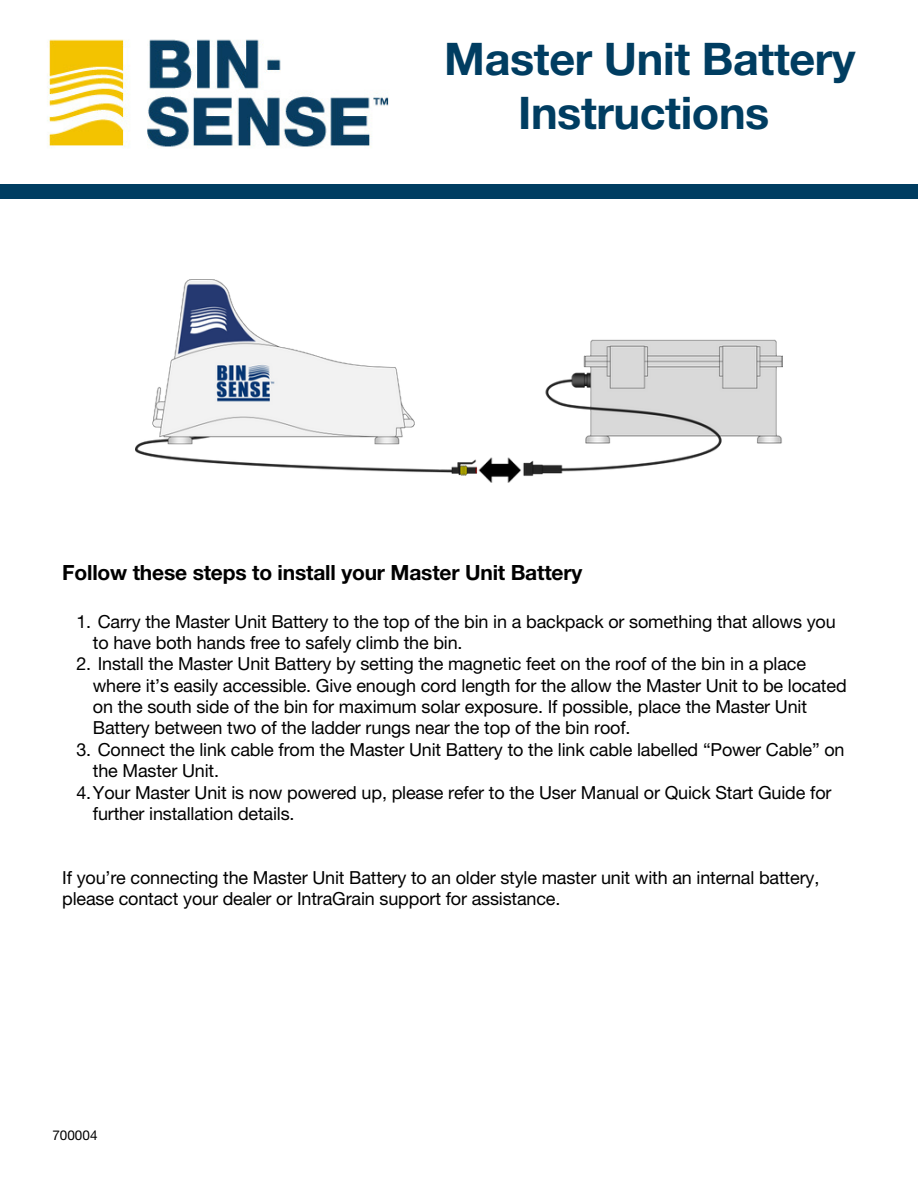
<style>
.page{position:relative;width:918px;height:1188px;background:#fff}
.page>*{position:absolute;margin:0;border:0;box-sizing:border-box;transform-origin:0 0}
.t1{font:700 45px/54px "Helvetica Neue LT Pro";letter-spacing:-.01em;color:#003d61;text-align:center}
.t2{font:700 21px "Helvetica Neue LT Pro";letter-spacing:-.01em;color:#000}
.t3{font:18px/21.3px "Helvetica Neue LT Pro";letter-spacing:-.01em;color:#000}
.t4{font:13.5px "Helvetica Neue LT Pro";color:#000}
</style>
<div class="page">
<img style="left:0;top:39px;width:507px;height:241px">
<div style="left:0;top:184px;width:918px;height:14px;background:#003d61"></div>
<img style="left:135px;top:280px;width:648px;height:202px">
<h1 class="t1" style="left:444px;top:38px;width:413px">Master Unit Battery<br>Instructions</h1>
<p class="t2" style="left:62px;top:565px;width:522px">Follow these steps to install your Master Unit Battery</p>
<p class="t3" style="left:93px;top:613px;width:744px;text-indent:-16px">1. Carry the Master Unit Battery to the top of the bin in a backpack or something that allows you to have both hands free to safely climb the bin.</p>
<p class="t3" style="left:93px;top:656px;width:755px;text-indent:-16px">2. Install the Master Unit Battery by setting the magnetic feet on the roof of the bin in a place where it’s easily accessible. Give enough cord length for the allow the Master Unit to be located on the south side of the bin for maximum solar exposure. If possible, place the Master Unit Battery between two of the ladder rungs near the top of the bin roof.</p>
<p class="t3" style="left:76px;top:741px;width:770px">3. Connect the link cable from the Master Unit Battery to the link cable labelled “Power Cable” on</p>
<p class="t3" style="left:93px;top:763px;width:128px">the Master Unit.</p>
<p class="t3" style="left:76px;top:784px;width:757px">4.Your Master Unit is now powered up, please refer to the User Manual or Quick Start Guide for</p>
<p class="t3" style="left:93px;top:805px;width:203px">further installation details.</p>
<p class="t3" style="left:62px;top:870px;width:759px">If you’re connecting the Master Unit Battery to an older style master unit with an internal battery, please contact your dealer or IntraGrain support for assistance.</p>
<p class="t4" style="left:52px;top:1131px;width:47px">700004</p>
</div>
